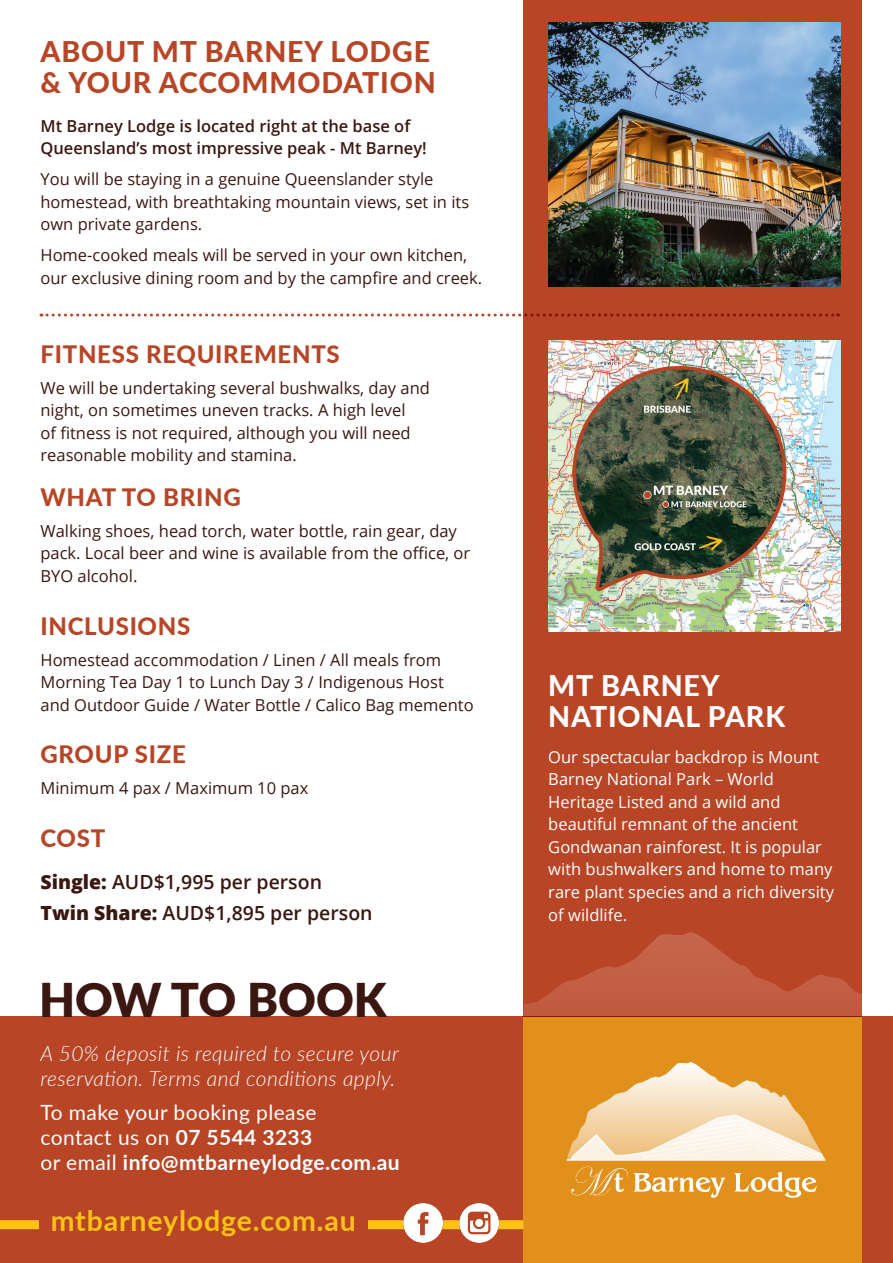
<style>
.page{position:relative;width:893px;height:1263px;background:#fff}
.page>*{position:absolute;margin:0;border:0;box-sizing:border-box;transform-origin:0 0}
.t1{font:900 46.5px "Lato";color:#3b1711}
.t2{font:800 28.5px/31.5px "Lato";letter-spacing:.03em;color:#b84526}
.t3{font:700 28.5px "Lato";letter-spacing:.03em;color:#fdc215}
.t4{font:800 28.5px/31.5px "Lato";letter-spacing:.03em;color:#fff}
.t5{font:800 24px "Lato";letter-spacing:.03em;color:#b84526}
.t6{font:21px/25.2px "Lato";letter-spacing:.02em;color:#fff}
.t7{font:italic 300 21px/25.2px "Lato";letter-spacing:.02em;color:#fff}
.t8{font:600 19.5px "Open Sans";color:#3b1711}
.t9{font:16.5px/22.5px "Open Sans";color:#3b1711}
.t10{font:16.5px/22.5px "Open Sans";color:#fff}
.t11{font:600 16.5px/22.5px "Open Sans";color:#3b1711}
.s1{font-weight:800}
.s2{font-weight:700}
</style>
<div class="page">
<div style="left:0;top:1016px;width:893px;height:247px;background:#b84526"></div>
<div style="left:0;top:1220px;width:523px;height:9px;background:#fdc215"></div>
<div style="left:39px;top:1203px;width:329px;height:32px;background:#b84526"></div>
<svg style="left:459px;top:1203px;width:40px;height:40px"></svg>
<svg style="left:403px;top:1203px;width:40px;height:40px"></svg>
<div style="left:523px;top:0;width:339px;height:1016px;background:#b84526"></div>
<img style="left:548px;top:22px;width:292px;height:265px">
<svg style="left:523px;top:932px;width:339px;height:84px"></svg>
<svg style="left:41px;top:314px;width:797px;height:3px"></svg>
<img style="left:548px;top:340px;width:292px;height:292px">
<div style="left:523px;top:1017px;width:339px;height:246px;background:#e1901b"></div>
<svg style="left:567px;top:1062px;width:258px;height:97px"></svg>
<hr style="left:567px;top:1159px;width:258px;height:2px;background:#fff">
<svg style="left:571px;top:1166px;width:57px;height:29px"></svg>
<svg style="left:634px;top:1173px;width:91px;height:25px"></svg>
<svg style="left:734px;top:1172px;width:83px;height:26px"></svg>
<p class="t2" style="left:40px;top:35px;width:397px">ABOUT MT BARNEY LODGE &amp; YOUR ACCOMMODATION</p>
<p class="t11" style="left:40px;top:114px;width:388px">Mt Barney Lodge is located right at the base of<br>Queensland’s most impressive peak - Mt Barney!</p>
<p class="t9" style="left:40px;top:167px;width:430px">You will be staying in a genuine Queenslander style homestead, with breathtaking mountain views, set in its own private gardens.</p>
<p class="t9" style="left:40px;top:243px;width:443px">Home-cooked meals will be served in your own kitchen, our exclusive dining room and by the campfire and creek.</p>
<p class="t5" style="left:40px;top:336px;width:301px">FITNESS REQUIREMENTS</p>
<p class="t9" style="left:40px;top:376px;width:391px">We will be undertaking several bushwalks, day and night, on sometimes uneven tracks. A high level<br>of fitness is not required, although you will need reasonable mobility and stamina.</p>
<p class="t5" style="left:40px;top:479px;width:202px">WHAT TO BRING</p>
<p class="t9" style="left:40px;top:519px;width:431px">Walking shoes, head torch, water bottle, rain gear, day pack. Local beer and wine is available from the office, or<br>BYO alcohol.</p>
<p class="t5" style="left:40px;top:608px;width:151px">INCLUSIONS</p>
<p class="t9" style="left:40px;top:648px;width:435px">Homestead accommodation / Linen / All meals from<br>Morning Tea Day 1 to Lunch Day 3 / Indigenous Host and Outdoor Guide / Water Bottle / Calico Bag memento</p>
<p class="t5" style="left:40px;top:737px;width:147px">GROUP SIZE</p>
<p class="t9" style="left:40px;top:777px;width:269px">Minimum 4 pax / Maximum 10 pax</p>
<p class="t5" style="left:40px;top:820px;width:66px">COST</p>
<p class="t8" style="left:40px;top:869px;width:283px"><span class="s1">Single:</span> AUD$1,995 per person</p>
<p class="t8" style="left:40px;top:900px;width:334px"><span class="s1">Twin Share:</span> AUD$1,895 per person</p>
<p class="t1" style="left:39px;top:965px;width:349px">HOW TO BOOK</p>
<p class="t7" style="left:40px;top:1040px;width:360px">A 50% deposit is required to secure your reservation. Terms and conditions apply.</p>
<p class="t6" style="left:40px;top:1099px;width:361px">To make your booking please<br>contact us on <span class="s2">07 5544 3233<br></span>or email <span class="s2">info@mtbarneylodge.com.au</span></p>
<p class="t3" style="left:51px;top:1199px;width:306px">mtbarneylodge.com.au</p>
<p class="t4" style="left:548px;top:668px;width:238px">MT BARNEY<br>NATIONAL PARK</p>
<p class="t10" style="left:548px;top:745px;width:287px">Our spectacular backdrop is Mount<br>Barney National Park – World<br>Heritage Listed and a wild and beautiful remnant of the ancient<br>Gondwanan rainforest. It is popular with bushwalkers and home to many rare plant species and a rich diversity of wildlife.</p>
</div>
